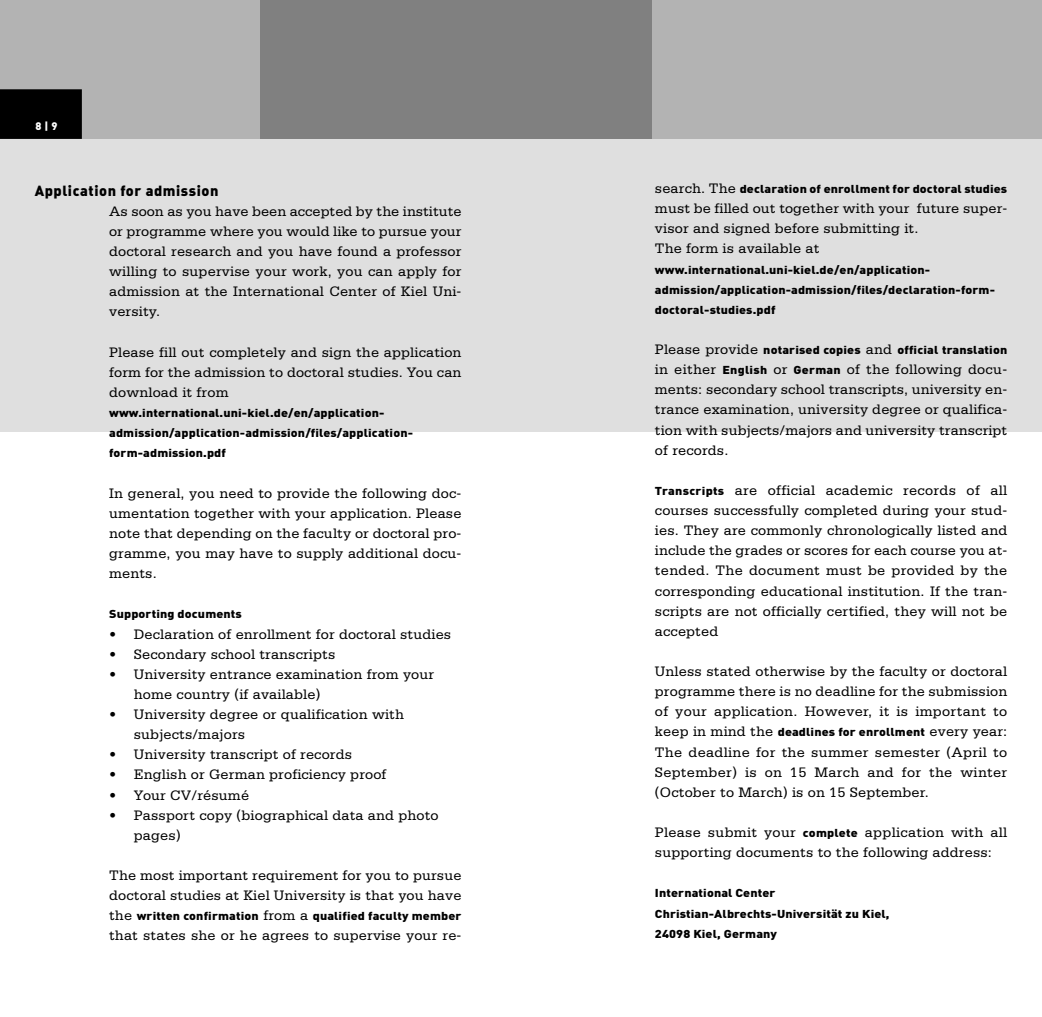
<style>
.page{position:relative;width:1042px;height:1017px;background:#fff}
.page>*{position:absolute;margin:0;border:0;box-sizing:border-box;transform-origin:0 0}
.t1{font:14.53px/20.1px "Serifa Std";letter-spacing:.01em;color:#000}
.t2{font:14.53px "DIN Black Alternate";letter-spacing:.04em;color:#000}
.t3{font:900 11.38px/20.1px "DIN";letter-spacing:.01em;color:#000;scale:1.1 1}
.t4{font:900 10.85px "DIN";color:#fff}
.s1{font-family:"Serifa Std";font-weight:400;font-size:14.53px}
.s2{font-family:"DIN";font-weight:900;font-size:11.38px}
</style>
<div class="page">
<div style="left:0;top:139px;width:1042px;height:293px;background:#dfdfdf"></div>
<div style="left:651px;top:0;width:391px;height:139px;background:#b3b3b3"></div>
<div style="left:521px;top:0;width:130px;height:139px;background:#808080"></div>
<div style="left:0;top:0;width:260px;height:139px;background:#b3b3b3"></div>
<div style="left:260px;top:0;width:261px;height:139px;background:#808080"></div>
<div style="left:0;top:89px;width:82px;height:50px;background:#000"></div>
<p class="t4" style="left:36px;top:122px;width:23px">8 | 9</p>
<p class="t2" style="left:35px;top:185px;width:185px">Application for admission</p>
<p class="t1" style="left:109px;top:202px;width:354px;text-align:justify">As soon as you have been accepted by the institute or programme where you would like to pursue your doctoral research and you have found a professor willing to supervise your work, you can apply for admission at the International Center of Kiel Uni&shy;versity.</p>
<p class="t1" style="left:109px;top:343px;width:354px;text-align:justify">Please fill out completely and sign the application form for the admission to doctoral studies. You can download it from</p>
<p class="t3" style="left:109px;top:404px;width:278px">www.international.uni-kiel.de/en/application&shy;admission/application-admission/files/application&shy;form-admission.pdf</p>
<p class="t1" style="left:109px;top:484px;width:354px;text-align:justify">In general, you need to provide the following doc&shy;umentation together with your application. Please note that depending on the faculty or doctoral pro&shy;gramme, you may have to supply additional docu&shy;ments.</p>
<p class="t3" style="left:109px;top:605px;width:122px">Supporting documents</p>
<p class="t1" style="left:109px;top:625px;width:343px">• Declaration of enrollment for doctoral studies</p>
<p class="t1" style="left:109px;top:645px;width:228px">• Secondary school transcripts</p>
<p class="t1" style="left:134px;top:665px;width:302px;text-indent:-25px">• University entrance examination from your home country (if available)</p>
<p class="t1" style="left:134px;top:705px;width:272px;text-indent:-25px">• University degree or qualification with subjects/majors</p>
<p class="t1" style="left:109px;top:746px;width:244px">• University transcript of records</p>
<p class="t1" style="left:109px;top:766px;width:279px">• English or German proficiency proof</p>
<p class="t1" style="left:109px;top:786px;width:141px">• Your CV/résumé</p>
<p class="t1" style="left:134px;top:806px;width:306px;text-indent:-25px">• Passport copy (biographical data and photo pages)</p>
<p class="t1" style="left:109px;top:866px;width:354px">The most important requirement for you to pursue doctoral studies at Kiel University is that you have</p>
<p class="t3" style="left:109px;top:907px;width:322px"><span class="s1">the</span> written confirmation <span class="s1">from a</span> qualified faculty member</p>
<p class="t1" style="left:109px;top:927px;width:354px">that states she or he agrees to supervise your re-</p>
<p class="t3" style="left:655px;top:180px;width:322px"><span class="s1">search. The</span> declaration of enrollment for doctoral studies</p>
<p class="t1" style="left:655px;top:200px;width:354px">must be filled out together with your future super&shy;visor and signed before submitting it.<br>The form is available at</p>
<p class="t3" style="left:655px;top:260px;width:311px">www.international.uni-kiel.de/en/application&shy;admission/application-admission/files/declaration-form&shy;doctoral-studies.pdf</p>
<p class="t3" style="left:655px;top:341px;width:322px"><span class="s1">Please provide</span> notarised copies <span class="s1">and</span> official translation</p>
<p class="t1" style="left:655px;top:361px;width:354px;text-align:justify">in either <span class="s2">English</span> or <span class="s2">German</span> of the following docu&shy;ments: secondary school transcripts, university en&shy;trance examination, university degree or qualifica&shy;tion with subjects/majors and university transcript of records.</p>
<p class="t1" style="left:655px;top:481px;width:354px;text-align:justify"><span class="s2">Transcripts</span> are official academic records of all courses successfully completed during your stud&shy;ies. They are commonly chronologically listed and include the grades or scores for each course you at&shy;tended. The document must be provided by the corresponding educational institution. If the tran&shy;scripts are not officially certified, they will not be accepted</p>
<p class="t1" style="left:655px;top:662px;width:354px;text-align:justify">Unless stated otherwise by the faculty or doctoral programme there is no deadline for the submission of your application. However, it is important to keep in mind the <span class="s2">deadlines for enrollment</span> every year:<br>The deadline for the summer semester (April to September) is on 15 March and for the winter (October to March) is on 15 September.</p>
<p class="t1" style="left:655px;top:823px;width:354px">Please submit your <span class="s2">complete</span> application with all supporting documents to the following address:</p>
<p class="t3" style="left:655px;top:884px;width:215px">International Center<br>Christian-Albrechts-Universität zu Kiel,<br>24098 Kiel, Germany</p>
</div>
